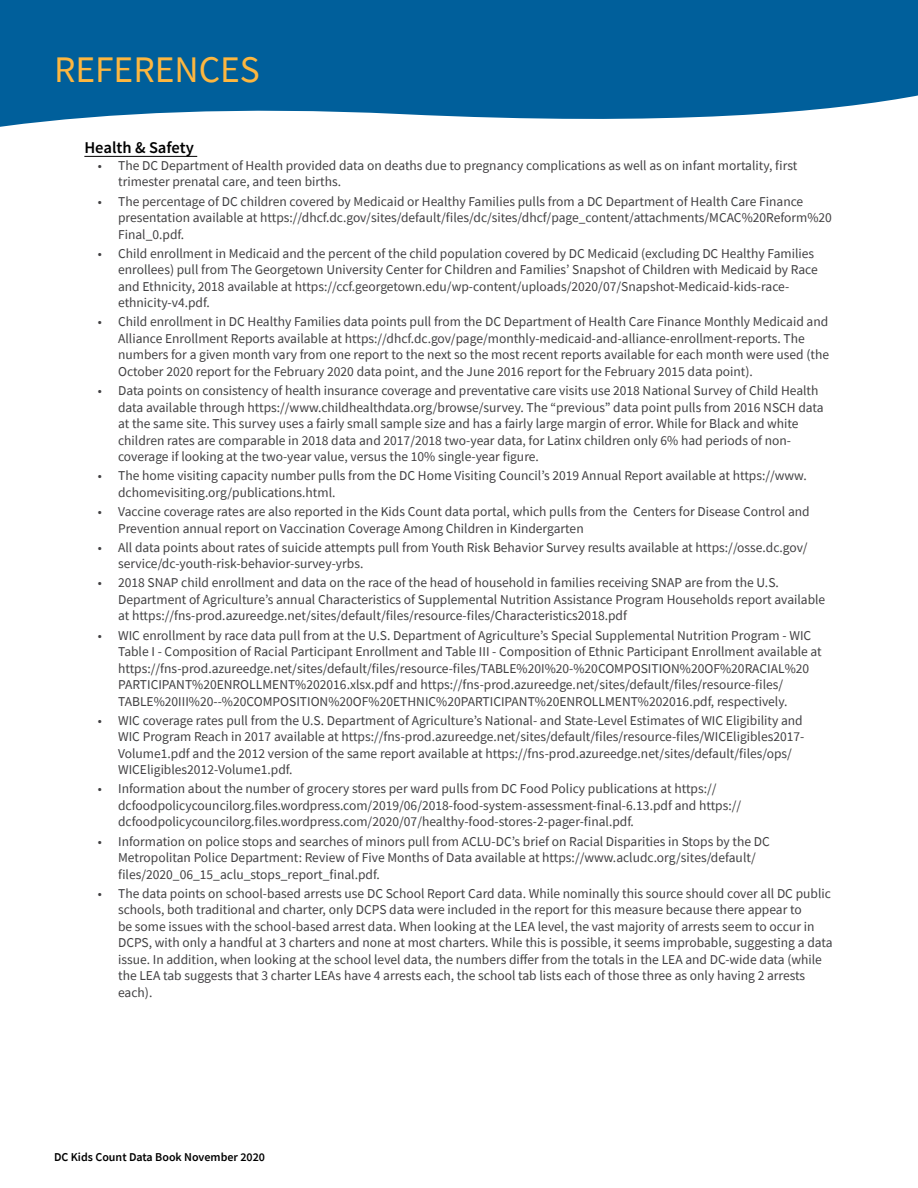
<style>
.page{position:relative;width:918px;height:1188px;background:#fff}
.page>*{position:absolute;margin:0;border:0;box-sizing:border-box;transform-origin:0 0}
.t1{font:37.5px "Source Sans Pro";color:#fdb740}
.t2{font:600 16.5px "Source Sans Pro";color:#000}
.t3{font:13.5px/16.5px "Source Sans Pro";color:#414042}
.t4{font:600 12px "Source Sans Pro";color:#000}
</style>
<div class="page">
<svg style="left:0;top:0;width:918px;height:157px;fill:#005f9b"></svg>
<hr style="left:84px;top:156px;width:113px;height:1px;background:#000">
<h1 class="t1" style="left:54px;top:45px;width:207px">REFERENCES</h1>
<p class="t2" style="left:84px;top:137px;width:111px">Health &amp; Safety</p>
<p class="t3" style="left:118px;top:157px;width:681px;text-indent:-20px">• The DC Department of Health provided data on deaths due to pregnancy complications as well as on infant mortality, first trimester prenatal care, and teen births.</p>
<p class="t3" style="left:118px;top:193px;width:715px;text-indent:-20px">• The percentage of DC children covered by Medicaid or Healthy Families pulls from a DC Department of Health Care Finance presentation available at https://dhcf.dc.gov/sites/default/files/dc/sites/dhcf/page_content/attachments/MCAC%20Reform%20<br>Final_0.pdf.</p>
<p class="t3" style="left:118px;top:245px;width:701px;text-indent:-20px">• Child enrollment in Medicaid and the percent of the child population covered by DC Medicaid (excluding DC Healthy Families enrollees) pull from The Georgetown University Center for Children and Families’ Snapshot of Children with Medicaid by Race and Ethnicity, 2018 available at https://ccf.georgetown.edu/wp-content/uploads/2020/07/Snapshot-Medicaid-kids-race&shy;ethnicity-v4.pdf.</p>
<p class="t3" style="left:118px;top:314px;width:713px;text-indent:-20px">• Child enrollment in DC Healthy Families data points pull from the DC Department of Health Care Finance Monthly Medicaid and Alliance Enrollment Reports available at https://dhcf.dc.gov/page/monthly-medicaid-and-alliance-enrollment-reports. The numbers for a given month vary from one report to the next so the most recent reports available for each month were used (the October 2020 report for the February 2020 data point, and the June 2016 report for the February 2015 data point).</p>
<p class="t3" style="left:118px;top:382px;width:707px;text-indent:-20px">• Data points on consistency of health insurance coverage and preventative care visits use 2018 National Survey of Child Health data available through https://www.childhealthdata.org/browse/survey. The “previous” data point pulls from 2016 NSCH data at the same site. This survey uses a fairly small sample size and has a fairly large margin of error. While for Black and white children rates are comparable in 2018 data and 2017/2018 two-year data, for Latinx children only 6% had periods of non&shy;coverage if looking at the two-year value, versus the 10% single-year figure.</p>
<p class="t3" style="left:118px;top:468px;width:690px;text-indent:-20px">• The home visiting capacity number pulls from the DC Home Visiting Council’s 2019 Annual Report available at https://www. dchomevisiting.org/publications.html.</p>
<p class="t3" style="left:118px;top:503px;width:693px;text-indent:-20px">• Vaccine coverage rates are also reported in the Kids Count data portal, which pulls from the Centers for Disease Control and<br>Prevention annual report on Vaccination Coverage Among Children in Kindergarten</p>
<p class="t3" style="left:118px;top:539px;width:691px;text-indent:-20px">• All data points about rates of suicide attempts pull from Youth Risk Behavior Survey results available at https://osse.dc.gov/ service/dc-youth-risk-behavior-survey-yrbs.</p>
<p class="t3" style="left:118px;top:575px;width:709px;text-indent:-20px">• 2018 SNAP child enrollment and data on the race of the head of household in families receiving SNAP are from the U.S.<br>Department of Agriculture’s annual Characteristics of Supplemental Nutrition Assistance Program Households report available at https://fns-prod.azureedge.net/sites/default/files/resource-files/Characteristics2018.pdf</p>
<p class="t3" style="left:118px;top:627px;width:705px;text-indent:-20px">• WIC enrollment by race data pull from at the U.S. Department of Agriculture’s Special Supplemental Nutrition Program - WIC Table I - Composition of Racial Participant Enrollment and Table III - Composition of Ethnic Participant Enrollment available at https://fns-prod.azureedge.net/sites/default/files/resource-files/TABLE%20I%20-%20COMPOSITION%20OF%20RACIAL%20<br>PARTICIPANT%20ENROLLMENT%202016.xlsx.pdf and https://fns-prod.azureedge.net/sites/default/files/resource-files/ TABLE%20III%20--%20COMPOSITION%20OF%20ETHNIC%20PARTICIPANT%20ENROLLMENT%202016.pdf, respectively.</p>
<p class="t3" style="left:118px;top:712px;width:688px;text-indent:-20px">• WIC coverage rates pull from the U.S. Department of Agriculture’s National- and State-Level Estimates of WIC Eligibility and WIC Program Reach in 2017 available at https://fns-prod.azureedge.net/sites/default/files/resource-files/WICEligibles2017- Volume1.pdf and the 2012 version of the same report available at https://fns-prod.azureedge.net/sites/default/files/ops/ WICEligibles2012-Volume1.pdf.</p>
<p class="t3" style="left:118px;top:781px;width:625px;text-indent:-20px">• Information about the number of grocery stores per ward pulls from DC Food Policy publications at https:// dcfoodpolicycouncilorg.files.wordpress.com/2019/06/2018-food-system-assessment-final-6.13.pdf and https:// dcfoodpolicycouncilorg.files.wordpress.com/2020/07/healthy-food-stores-2-pager-final.pdf.</p>
<p class="t3" style="left:118px;top:833px;width:653px;text-indent:-20px">• Information on police stops and searches of minors pull from ACLU-DC’s brief on Racial Disparities in Stops by the DC<br>Metropolitan Police Department: Review of Five Months of Data available at https://www.acludc.org/sites/default/ files/2020_06_15_aclu_stops_report_final.pdf.</p>
<p class="t3" style="left:118px;top:885px;width:716px;text-indent:-20px">• The data points on school-based arrests use DC School Report Card data. While nominally this source should cover all DC public schools, both traditional and charter, only DCPS data were included in the report for this measure because there appear to<br>be some issues with the school-based arrest data. When looking at the LEA level, the vast majority of arrests seem to occur in DCPS, with only a handful at 3 charters and none at most charters. While this is possible, it seems improbable, suggesting a data issue. In addition, when looking at the school level data, the numbers differ from the totals in the LEA and DC-wide data (while the LEA tab suggests that 3 charter LEAs have 4 arrests each, the school tab lists each of those three as only having 2 arrests each).</p>
<p class="t4" style="left:54px;top:1150px;width:213px">DC Kids Count Data Book November 2020</p>
</div>
